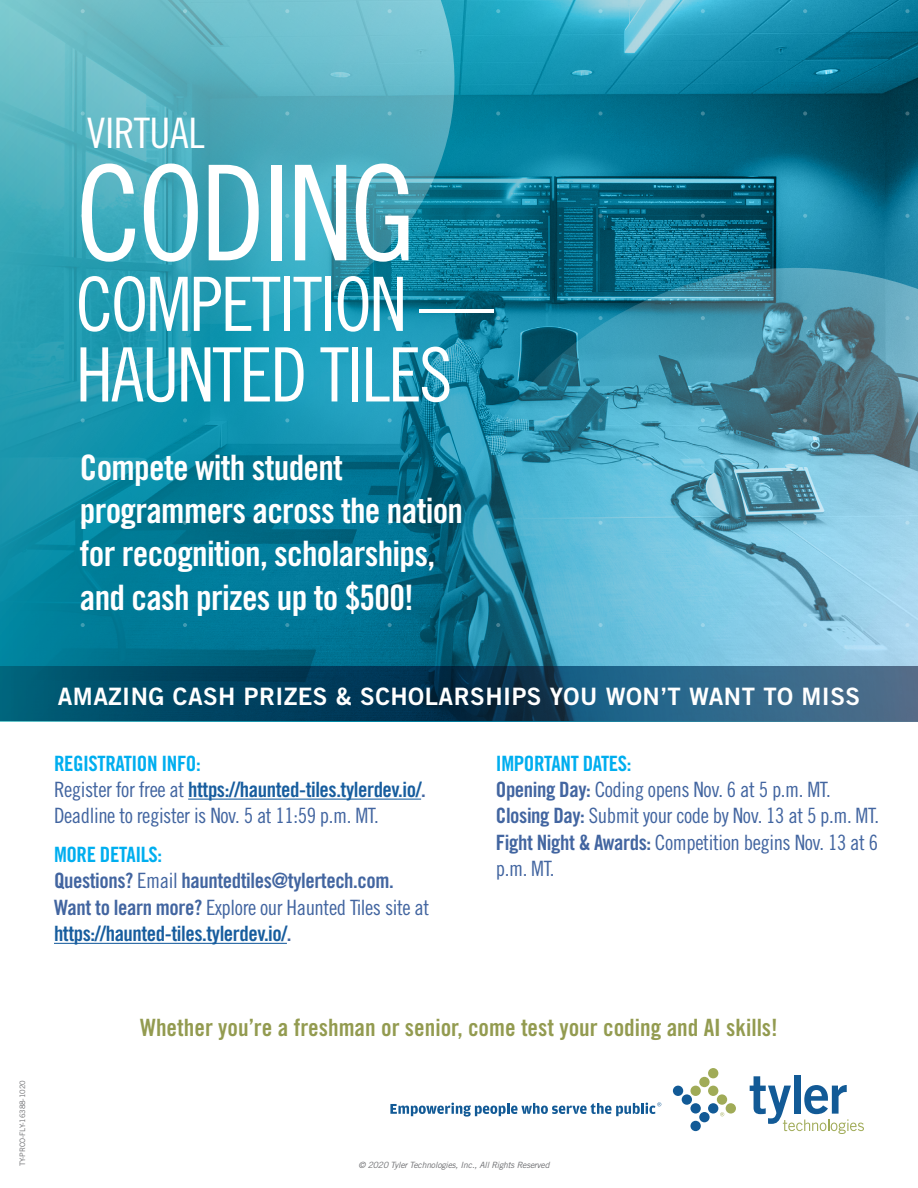
<style>
.page{position:relative;width:918px;height:1188px;background:#fff}
.page>*{position:absolute;margin:0;border:0;box-sizing:border-box;transform-origin:0 0}
.t1{font:132.3px "Trade Gothic Cond Eighteen";letter-spacing:-.03em;color:#fff}
.t2{font:75px/70.5px "Trade Gothic Cond Eighteen";letter-spacing:-.03em;color:#fff}
.t3{font:42px "Trade Gothic Cond Eighteen";letter-spacing:-.01em;color:#fff}
.t4{font:35.1px/43.3px "Trade Gothic Bold Cond Twenty";letter-spacing:-.02em;color:#fff}
.t5{font:24px "Trade Gothic Bold Two";letter-spacing:.02em;color:#fff}
.t6{font:23.85px "Trade Gothic Bold Cond Twenty";color:#939b50}
.t7{font:21.15px/26.4px "Trade Gothic Cond Eighteen";letter-spacing:-.02em;color:#4265a0}
.t8{font:21.15px/26.4px "Trade Gothic Bold Cond Twenty";letter-spacing:-.02em;color:#4265a0}
.t9{font:italic 8.55px "Trade Gothic";letter-spacing:-.02em;color:#6c6d70}
.t10{font:7.5px "Trade Gothic";letter-spacing:-.02em;color:#6c6d70}
.s1{font-family:"Trade Gothic Bold Cond Twenty";color:#00aeef}
.s2{font-family:"Trade Gothic Bold Cond Twenty";color:#175d9e}
.s3{font-family:"Trade Gothic Bold Cond Twenty"}
.s4{color:#00aeef}
.s5{font-family:"Trade Gothic Cond Eighteen"}
.s6{color:#175d9e}
</style>
<div class="page">
<img style="left:0;top:0;width:918px;height:666px">
<svg style="left:0;top:666px;width:411px;height:55px;background:#004662"></svg>
<svg style="left:411px;top:244px;width:507px;height:556px;background:#62a2b8"></svg>
<svg style="left:496px;top:9px;width:4px;height:4px"></svg>
<svg style="left:598px;top:9px;width:5px;height:4px"></svg>
<svg style="left:701px;top:9px;width:4px;height:4px"></svg>
<svg style="left:803px;top:9px;width:4px;height:4px"></svg>
<svg style="left:905px;top:9px;width:5px;height:4px"></svg>
<svg style="left:496px;top:111px;width:4px;height:5px"></svg>
<svg style="left:598px;top:111px;width:5px;height:5px"></svg>
<svg style="left:701px;top:111px;width:4px;height:5px"></svg>
<svg style="left:803px;top:111px;width:4px;height:5px"></svg>
<svg style="left:905px;top:111px;width:5px;height:5px"></svg>
<svg style="left:496px;top:214px;width:4px;height:4px"></svg>
<svg style="left:598px;top:214px;width:5px;height:4px"></svg>
<svg style="left:701px;top:214px;width:4px;height:4px"></svg>
<svg style="left:803px;top:214px;width:4px;height:4px"></svg>
<svg style="left:905px;top:214px;width:5px;height:4px"></svg>
<svg style="left:496px;top:316px;width:4px;height:4px"></svg>
<svg style="left:598px;top:316px;width:5px;height:4px"></svg>
<svg style="left:701px;top:316px;width:4px;height:4px"></svg>
<svg style="left:803px;top:316px;width:4px;height:4px"></svg>
<svg style="left:905px;top:316px;width:5px;height:4px"></svg>
<svg style="left:496px;top:418px;width:4px;height:4px"></svg>
<svg style="left:598px;top:418px;width:5px;height:4px"></svg>
<svg style="left:701px;top:418px;width:4px;height:4px"></svg>
<svg style="left:803px;top:418px;width:4px;height:4px"></svg>
<svg style="left:905px;top:418px;width:5px;height:4px"></svg>
<svg style="left:496px;top:521px;width:4px;height:4px"></svg>
<svg style="left:598px;top:521px;width:5px;height:4px"></svg>
<svg style="left:701px;top:521px;width:4px;height:4px"></svg>
<svg style="left:803px;top:521px;width:4px;height:4px"></svg>
<svg style="left:905px;top:521px;width:5px;height:4px"></svg>
<svg style="left:496px;top:623px;width:4px;height:4px"></svg>
<svg style="left:598px;top:623px;width:5px;height:4px"></svg>
<svg style="left:701px;top:623px;width:4px;height:4px"></svg>
<svg style="left:803px;top:623px;width:4px;height:4px"></svg>
<svg style="left:905px;top:623px;width:5px;height:4px"></svg>
<svg style="left:496px;top:725px;width:4px;height:4px"></svg>
<svg style="left:598px;top:725px;width:5px;height:4px"></svg>
<svg style="left:701px;top:725px;width:4px;height:4px"></svg>
<svg style="left:803px;top:725px;width:4px;height:4px"></svg>
<svg style="left:905px;top:725px;width:5px;height:4px"></svg>
<svg style="left:81px;top:418px;width:4px;height:4px"></svg>
<svg style="left:183px;top:418px;width:4px;height:4px"></svg>
<svg style="left:285px;top:418px;width:4px;height:4px"></svg>
<svg style="left:81px;top:521px;width:4px;height:4px"></svg>
<svg style="left:183px;top:521px;width:4px;height:4px"></svg>
<svg style="left:285px;top:521px;width:4px;height:4px"></svg>
<svg style="left:81px;top:623px;width:4px;height:4px"></svg>
<svg style="left:183px;top:623px;width:4px;height:4px"></svg>
<svg style="left:285px;top:623px;width:4px;height:4px"></svg>
<svg style="left:388px;top:418px;width:4px;height:4px"></svg>
<svg style="left:388px;top:521px;width:4px;height:4px"></svg>
<svg style="left:388px;top:623px;width:4px;height:4px"></svg>
<svg style="left:0;top:0;width:488px;height:357px;background:#40a7b9"></svg>
<hr style="left:188px;top:799px;width:233px;height:1px;background:#175d9e">
<hr style="left:54px;top:943px;width:233px;height:1px;background:#175d9e">
<div style="left:794px;top:1075px;width:6px;height:39px;background:#125a96"></div>
<svg style="left:750px;top:1076px;width:114px;height:58px"></svg>
<div style="left:673px;top:1086px;width:10px;height:10px;background:#125a96;border-radius:50%"></div>
<div style="left:682px;top:1094px;width:10px;height:11px;background:#125a96;border-radius:50%"></div>
<div style="left:690px;top:1103px;width:11px;height:11px;background:#125a96;border-radius:50%"></div>
<div style="left:690px;top:1121px;width:11px;height:10px;background:#125a96;border-radius:50%"></div>
<div style="left:699px;top:1112px;width:11px;height:10px;background:#125a96;border-radius:50%"></div>
<div style="left:708px;top:1103px;width:10px;height:11px;background:#125a96;border-radius:50%"></div>
<div style="left:690px;top:1086px;width:11px;height:10px;background:#a0ab57;border-radius:50%"></div>
<div style="left:699px;top:1077px;width:11px;height:10px;background:#a0ab57;border-radius:50%"></div>
<div style="left:708px;top:1086px;width:10px;height:10px;background:#a0ab57;border-radius:50%"></div>
<div style="left:717px;top:1094px;width:10px;height:11px;background:#a0ab57;border-radius:50%"></div>
<div style="left:726px;top:1103px;width:10px;height:11px;background:#a0ab57;border-radius:50%"></div>
<div style="left:708px;top:1068px;width:10px;height:10px;background:#a0ab57;border-radius:50%"></div>
<svg style="left:720px;top:1112px;width:4px;height:4px"></svg>
<svg style="left:390px;top:1102px;width:271px;height:15px"></svg>
<p class="t3" style="left:87px;top:109px;width:120px">VIRTUAL</p>
<p class="t1" style="left:76px;top:135px;width:342px">CODING</p>
<p class="t2" style="left:76px;top:268px;width:420px">COMPETITION —<br>HAUNTED TILES</p>
<p class="t4" style="left:80px;top:445px;width:385px">Compete with student programmers across the nation for recognition, scholarships, and cash prizes up to $500!</p>
<p class="t5" style="left:58px;top:682px;width:804px">AMAZING CASH PRIZES &amp; SCHOLARSHIPS YOU WON’T WANT TO MISS</p>
<p class="t7" style="left:54px;top:750px;width:373px"><span class="s1">REGISTRATION INFO:<br></span>Register for free at <span class="s2">https://haunted-tiles.tylerdev.io/</span><span class="s3">.<br></span>Deadline to register is Nov. 5 at 11:59 p.m. MT.</p>
<p class="t8" style="left:54px;top:841px;width:377px"><span class="s4">MORE DETAILS:<br></span>Questions? <span class="s5">Email</span> hauntedtiles@tylertech.com.<br>Want to learn more? <span class="s5">Explore our Haunted Tiles site at </span><span class="s6">https://haunted-tiles.tylerdev.io/</span>.</p>
<p class="t7" style="left:496px;top:750px;width:385px"><span class="s1">IMPORTANT DATES:<br></span><span class="s3">Opening Day:</span> Coding opens Nov. 6 at 5 p.m. MT.<br><span class="s3">Closing Day:</span> Submit your code by Nov. 13 at 5 p.m. MT.<br><span class="s3">Fight Night &amp; Awards:</span> Competition begins Nov. 13 at 6 p.m. MT.</p>
<p class="t10" style="left:18px;top:1166px;width:88px;rotate:-90deg">TY-PRCO-FLY-16388-1020</p>
<p class="t6" style="left:140px;top:1013px;width:639px">Whether you’re a freshman or senior, come test your coding and AI skills!</p>
<p class="t9" style="left:359px;top:1160px;width:192px">© 2020 Tyler Technologies, Inc., All Rights Reserved</p>
</div>
